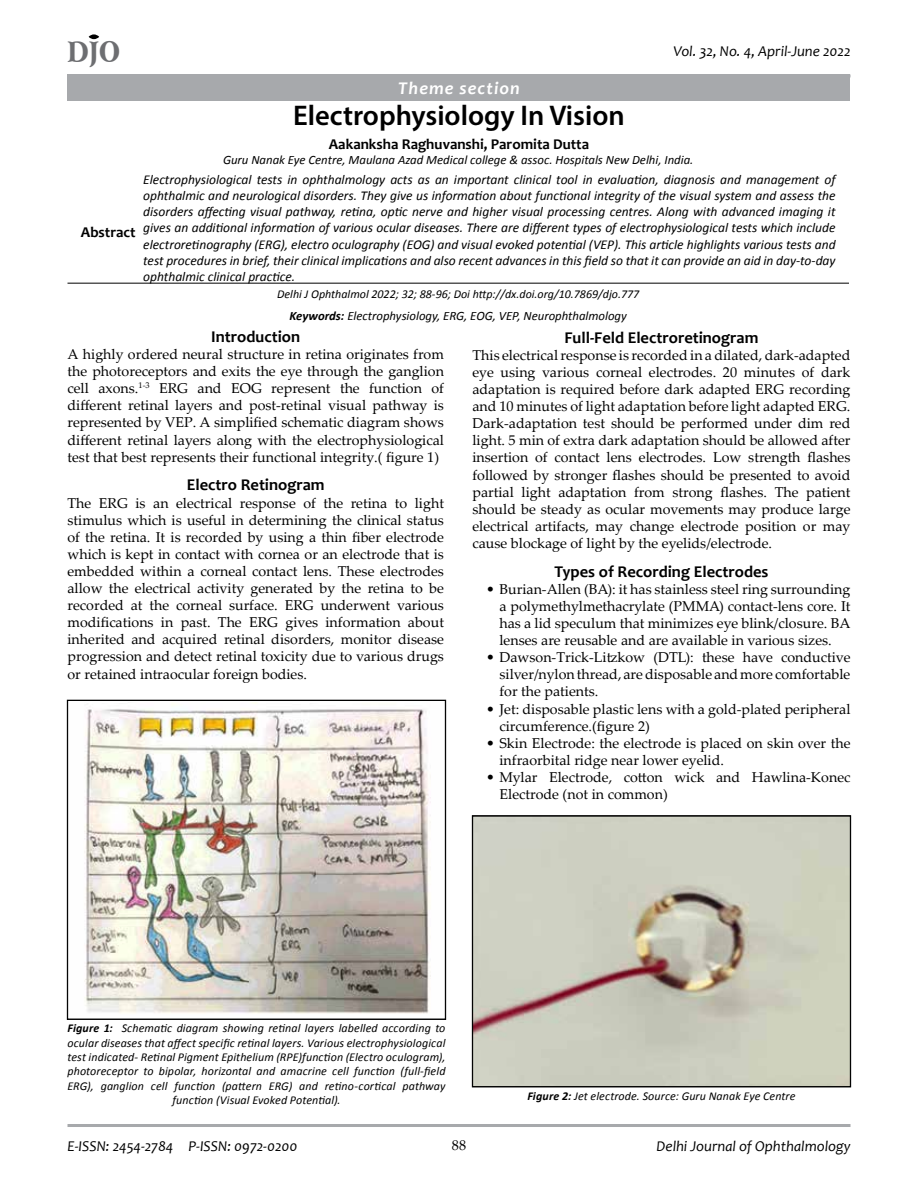
<style>
.page{position:relative;width:918px;height:1188px;background:#fff}
.page>*{position:absolute;margin:0;border:0;box-sizing:border-box;transform-origin:0 0}
.t1{font:600 28.5px "Myriad Pro";color:#000}
.t2{font:900 28.2px "Arrus BT";color:#6d6e71;scale:.82 1}
.t3{font:italic 700 18px "Candara";letter-spacing:.06em;color:#fff}
.t4{font:700 16.5px "Candara";color:#000}
.t5{font:italic 15px "Candara";color:#000}
.t6{font:700 15px "Candara";color:#000}
.t7{font:14.25px/17.1px "Palatino Linotype";color:#000;text-align:justify}
.t8{font:italic 13.5px/16.2px "Calibri";color:#000;text-align:justify}
.t9{font:italic 12.75px "Calibri";color:#000}
.t10{font:italic 12px/14.4px "Calibri";letter-spacing:.01em;color:#000;text-align:center}
.s1{font-weight:700}
</style>
<div class="page">
<hr style="left:68px;top:1124px;width:782px;height:3px;background:#a7a9ac">
<div style="left:89px;top:34px;width:10px;height:5px;background:#000;border-radius:50%"></div>
<hr style="left:68px;top:283px;width:781px;height:1px;background:#000">
<div style="left:68px;top:74px;width:782px;height:27px;background:#a7a9ac"></div>
<img style="left:67px;top:700px;width:379px;height:319px">
<svg style="left:472px;top:816px;width:379px;height:271px;background:#c6c5b6"></svg>
<h2 class="t2" style="left:68px;top:34px;width:66px">DJO</h2>
<p class="t5" style="left:673px;top:42px;width:179px">Vol. 32, No. 4, April-June 2022</p>
<p class="t3" style="left:398px;top:77px;width:123px">Theme section</p>
<p class="t6" style="left:81px;top:223px;width:56px">Abstract</p>
<h1 class="t1" style="left:293px;top:98px;width:333px">Electrophysiology In Vision</h1>
<p class="t6" style="left:329px;top:135px;width:262px">Aakanksha Raghuvanshi, Paromita Dutta</p>
<p class="t9" style="left:223px;top:151px;width:472px">Guru Nanak Eye Centre, Maulana Azad Medical college &amp; assoc. Hospitals New Delhi, India.</p>
<p class="t8" style="left:143px;top:171px;width:694px">Electrophysiological tests in ophthalmology acts as an important clinical tool in evaluation, diagnosis and management of ophthalmic and neurological disorders. They give us information about functional integrity of the visual system and assess the disorders affecting visual pathway, retina, optic nerve and higher visual processing centres. Along with advanced imaging it gives an additional information of various ocular diseases. There are different types of electrophysiological tests which include electroretinography (ERG), electro oculography (EOG) and visual evoked potential (VEP). This article highlights various tests and test procedures in brief, their clinical implications and also recent advances in this field so that it can provide an aid in day-to-day ophthalmic clinical practice.</p>
<p class="t10" style="left:277px;top:287px;width:364px">Delhi J Ophthalmol 2022; 32; 88-96; Doi http://dx.doi.org/10.7869/djo.777</p>
<p class="t9" style="left:290px;top:307px;width:339px"><span class="s1">Keywords:</span> Electrophysiology, ERG, EOG, VEP, Neurophthalmology</p>
<p class="t4" style="left:211px;top:326px;width:90px">Introduction</p>
<p class="t7" style="left:68px;top:345px;width:378px">A highly ordered neural structure in retina originates from the photoreceptors and exits the eye through the ganglion cell axons.<sup>1-3</sup> ERG and EOG represent the function of different retinal layers and post-retinal visual pathway is represented by VEP. A simplified schematic diagram shows different retinal layers along with the electrophysiological test that best represents their functional integrity.( figure 1)</p>
<p class="t4" style="left:187px;top:475px;width:139px">Electro Retinogram</p>
<p class="t7" style="left:68px;top:494px;width:378px">The ERG is an electrical response of the retina to light stimulus which is useful in determining the clinical status of the retina. It is recorded by using a thin fiber electrode which is kept in contact with cornea or an electrode that is embedded within a corneal contact lens. These electrodes allow the electrical activity generated by the retina to be recorded at the corneal surface. ERG underwent various modifications in past. The ERG gives information about inherited and acquired retinal disorders, monitor disease progression and detect retinal toxicity due to various drugs or retained intraocular foreign bodies.</p>
<p class="t4" style="left:565px;top:327px;width:195px">Full-Feld Electroretinogram</p>
<p class="t7" style="left:472px;top:346px;width:380px">This electrical response is recorded in a dilated, dark-adapted eye using various corneal electrodes. 20 minutes of dark adaptation is required before dark adapted ERG recording and 10 minutes of light adaptation before light adapted ERG.<br>Dark-adaptation test should be performed under dim red light. 5 min of extra dark adaptation should be allowed after insertion of contact lens electrodes. Low strength flashes followed by stronger flashes should be presented to avoid partial light adaptation from strong flashes. The patient should be steady as ocular movements may produce large electrical artifacts, may change electrode position or may cause blockage of light by the eyelids/electrode.</p>
<p class="t4" style="left:555px;top:561px;width:215px">Types of Recording Electrodes</p>
<p class="t7" style="left:499px;top:580px;width:353px;text-indent:-13px">• Burian-Allen (BA): it has stainless steel ring surrounding a polymethylmethacrylate (PMMA) contact-lens core. It has a lid speculum that minimizes eye blink/closure. BA lenses are reusable and are available in various sizes.</p>
<p class="t7" style="left:499px;top:648px;width:353px;text-indent:-13px">• Dawson-Trick-Litzkow (DTL): these have conductive silver/nylon thread, are disposable and more comfortable for the patients.</p>
<p class="t7" style="left:499px;top:700px;width:353px;text-indent:-13px">• Jet: disposable plastic lens with a gold-plated peripheral circumference.(figure 2)</p>
<p class="t7" style="left:499px;top:734px;width:353px;text-indent:-13px">• Skin Electrode: the electrode is placed on skin over the infraorbital ridge near lower eyelid.</p>
<p class="t7" style="left:499px;top:768px;width:353px;text-indent:-13px">• Mylar Electrode, cotton wick and Hawlina-Konec<br>Electrode (not in common)</p>
<p class="t10" style="left:68px;top:1021px;width:380px"><span class="s1">Figure 1:</span> Schematic diagram showing retinal layers labelled according to ocular diseases that affect specific retinal layers. Various electrophysiological test indicated- Retinal Pigment Epithelium (RPE)function (Electro oculogram), photoreceptor to bipolar, horizontal and amacrine cell function (full-field ERG), ganglion cell function (pattern ERG) and retino-cortical pathway function (Visual Evoked Potential).</p>
<p class="t10" style="left:527px;top:1089px;width:270px"><span class="s1">Figure 2:</span> Jet electrode. Source: Guru Nanak Eye Centre</p>
<p class="t5" style="left:68px;top:1136px;width:232px">E-ISSN: 2454-2784 P-ISSN: 0972-0200</p>
<p class="t7" style="left:452px;top:1136px;width:16px">88</p>
<p class="t5" style="left:657px;top:1136px;width:195px">Delhi Journal of Ophthalmology</p>
</div>
